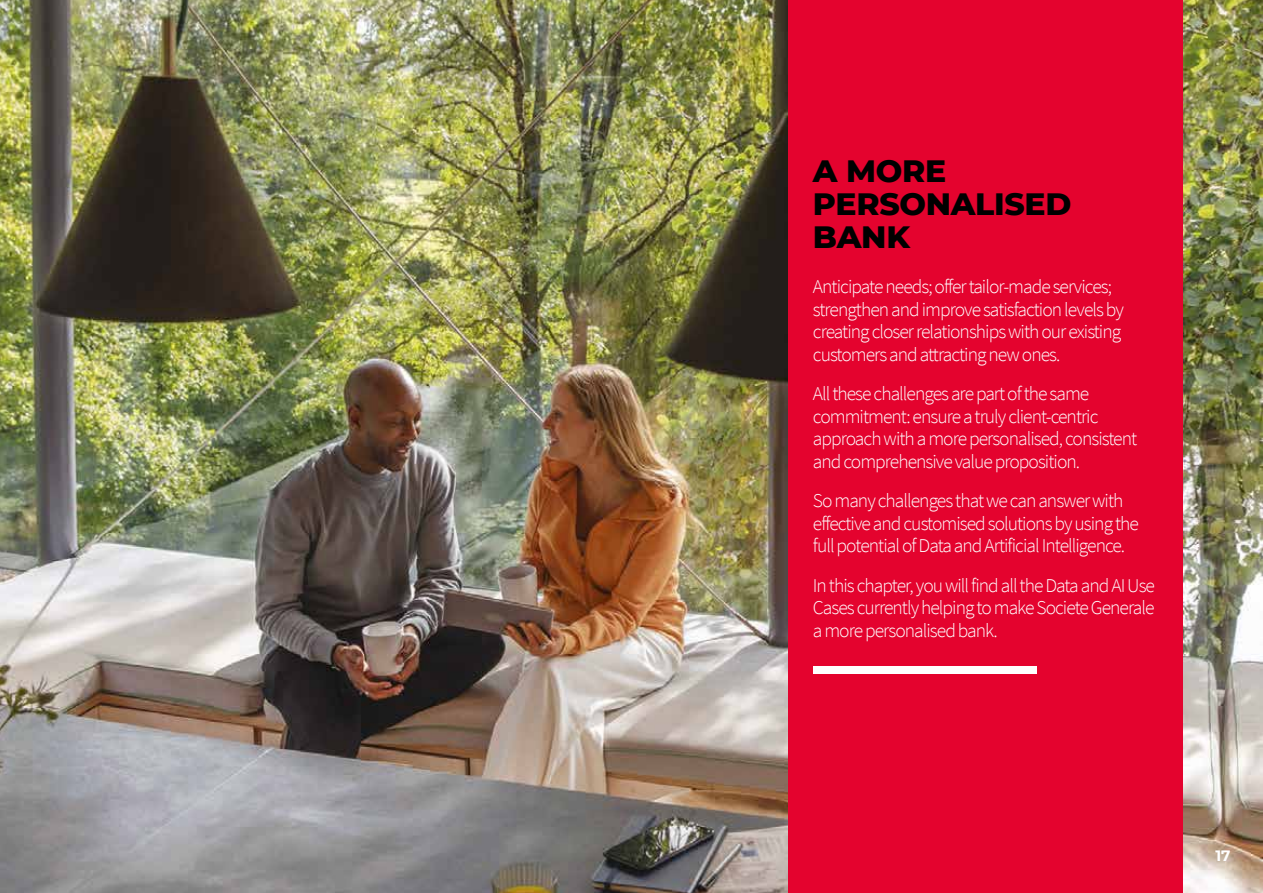
<style>
.page{position:relative;width:1263px;height:893px;background:#fff}
.page>*{position:absolute;margin:0;border:0;box-sizing:border-box;transform-origin:0 0}
.t1{font:800 31.5px/33px "Montserrat";letter-spacing:-.01em;color:#000}
.TexteNoir{font:300 19.5px/22.5px "Source Sans Pro";letter-spacing:-.05em;color:#fff}
.t2{font:700 15px "Montserrat";color:#fff}
</style>
<div class="page">
<img style="left:0;top:0;width:1263px;height:893px">
<div style="left:789px;top:0;width:394px;height:893px;background:#e4032e"></div>
<div style="left:813px;top:666px;width:223px;height:8px;background:#fff"></div>
<p class="t1" style="left:813px;top:153px;width:260px">A MORE<br>PERSONALISED<br>BANK</p>
<p class="TexteNoir" style="left:813px;top:275px;width:313px">Anticipate needs; offer tailor-made services; strengthen and improve satisfaction levels by creating closer relationships with our existing customers and attracting new ones.</p>
<p class="TexteNoir" style="left:813px;top:382px;width:326px">All these challenges are part of the same commitment: ensure a truly client-centric approach with a more personalised, consistent and comprehensive value proposition.</p>
<p class="TexteNoir" style="left:813px;top:489px;width:328px">So many challenges that we can answer with effective and customised solutions by using the full potential of Data and Artificial Intelligence.</p>
<p class="TexteNoir" style="left:813px;top:574px;width:344px;text-align:justify">In this chapter, you will find all the Data and AI Use Cases currently helping to make Societe Generale a more personalised bank.</p>
<p class="t2" style="left:1215px;top:845px;width:17px">17</p>
</div>
